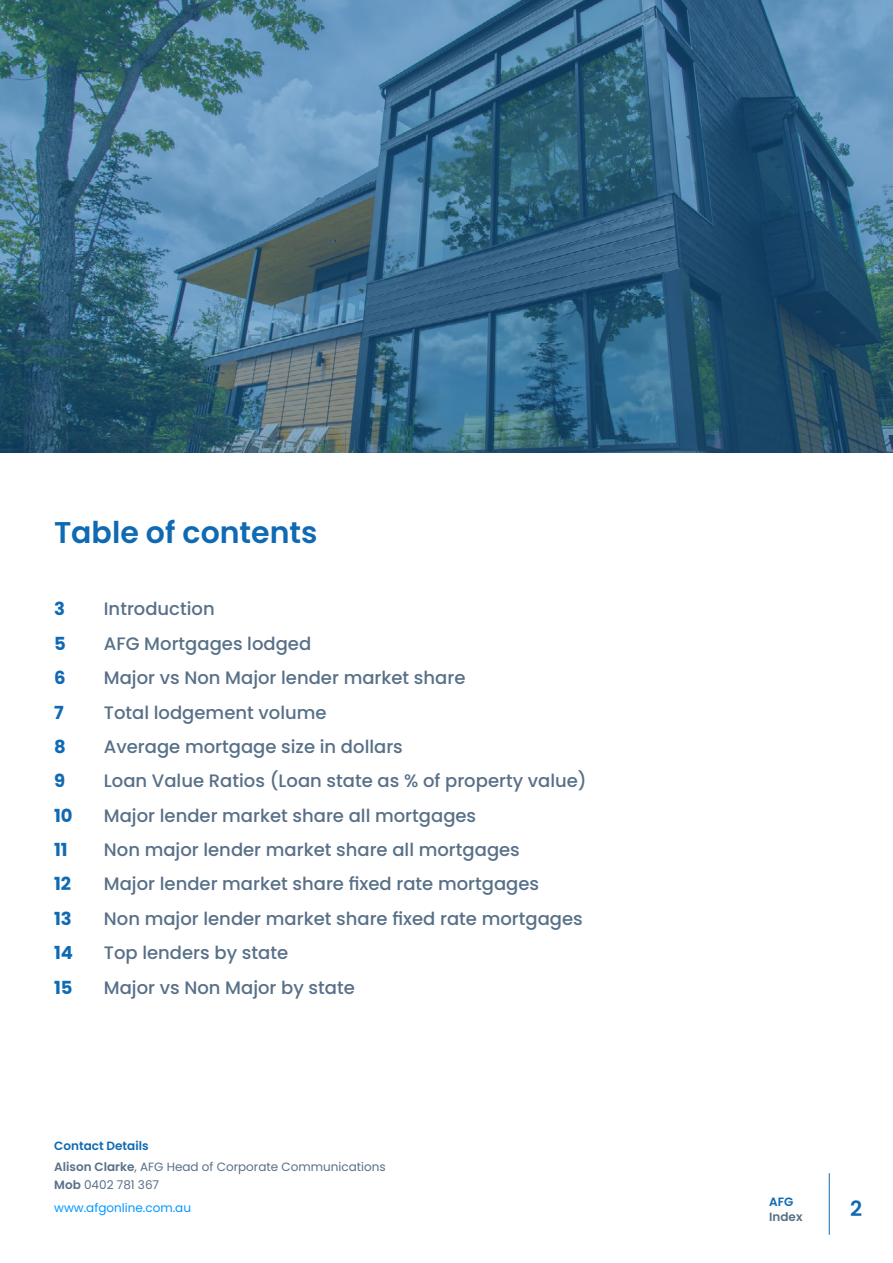
<style>
.page{position:relative;width:893px;height:1263px;background:#fff}
.page>*{position:absolute;margin:0;border:0;box-sizing:border-box;transform-origin:0 0}
.t1{font:600 30px "Poppins";color:#106ab3}
.t2{font:600 21px "Poppins";color:#106ab3}
.t3{font:500 18px "Poppins";color:#587088}
.t4{font:700 18px "Poppins";color:#106ab3}
.t5{font:12px/21.8px "Poppins";color:#587088}
.t6{font:12px "Poppins";color:#0398ff}
.t7{font:600 12px "Poppins";color:#587088}
.t8{font:600 12px "Poppins";color:#106ab3}
.s1{font-weight:600;color:#106ab3}
.s2{font-weight:600}
</style>
<div class="page">
<hr style="left:829px;top:1173px;width:1px;height:62px;background:#106ab3">
<svg style="left:0;top:0;width:893px;height:453px;background:#3e6d8a"></svg>
<h1 class="t1" style="left:54px;top:515px;width:265px">Table of contents</h1>
<p class="t4" style="left:54px;top:599px;width:12px">3</p>
<p class="t3" style="left:104px;top:599px;width:112px">Introduction</p>
<p class="t4" style="left:54px;top:633px;width:13px">5</p>
<p class="t3" style="left:104px;top:633px;width:209px">AFG Mortgages lodged</p>
<p class="t4" style="left:54px;top:667px;width:13px">6</p>
<p class="t3" style="left:104px;top:667px;width:363px">Major vs Non Major lender market share</p>
<p class="t4" style="left:54px;top:702px;width:11px">7</p>
<p class="t3" style="left:104px;top:702px;width:224px">Total lodgement volume</p>
<p class="t4" style="left:54px;top:736px;width:13px">8</p>
<p class="t3" style="left:104px;top:736px;width:300px">Average mortgage size in dollars</p>
<p class="t4" style="left:54px;top:770px;width:13px">9</p>
<p class="t3" style="left:104px;top:770px;width:484px">Loan Value Ratios (Loan state as % of property value)</p>
<p class="t4" style="left:54px;top:805px;width:20px">10</p>
<p class="t3" style="left:104px;top:805px;width:374px">Major lender market share all mortgages</p>
<p class="t4" style="left:54px;top:839px;width:15px">11</p>
<p class="t3" style="left:104px;top:839px;width:417px">Non major lender market share all mortgages</p>
<p class="t4" style="left:54px;top:874px;width:19px">12</p>
<p class="t3" style="left:104px;top:874px;width:437px">Major lender market share fixed rate mortgages</p>
<p class="t4" style="left:54px;top:908px;width:19px">13</p>
<p class="t3" style="left:104px;top:908px;width:480px">Non major lender market share fixed rate mortgages</p>
<p class="t4" style="left:54px;top:942px;width:20px">14</p>
<p class="t3" style="left:104px;top:942px;width:186px">Top lenders by state</p>
<p class="t4" style="left:54px;top:977px;width:20px">15</p>
<p class="t3" style="left:104px;top:977px;width:252px">Major vs Non Major by state</p>
<p class="t5" style="left:54px;top:1135px;width:333px"><span class="s1">Contact Details<br></span><span class="s2">Alison Clarke</span>, AFG Head of Corporate Communications</p>
<p class="t5" style="left:54px;top:1174px;width:106px"><span class="s2">Mob</span> 0402 781 367</p>
<p class="t6" style="left:54px;top:1201px;width:138px">www.afgonline.com.au</p>
<p class="t8" style="left:769px;top:1195px;width:26px">AFG</p>
<p class="t7" style="left:769px;top:1210px;width:35px">Index</p>
<p class="t2" style="left:850px;top:1196px;width:14px">2</p>
</div>
